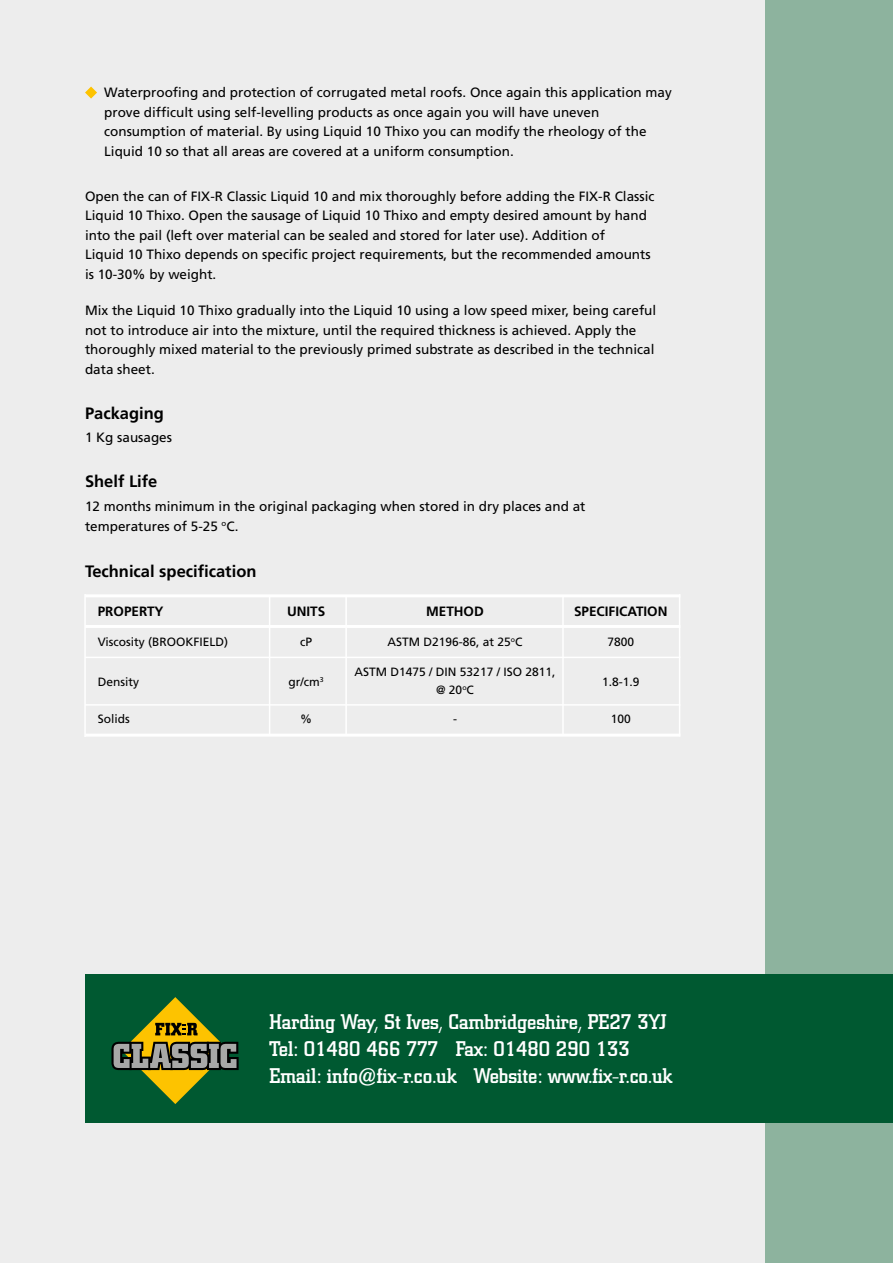
<style>
.page{position:relative;width:893px;height:1263px;background:#fff}
.page>*{position:absolute;margin:0;border:0;box-sizing:border-box;transform-origin:0 0}
.t1{font:500 21px/27px "City";color:#fff}
.t2{font:700 16.5px "Frutiger";color:#000}
.t3{font:13.5px/19.5px "Frutiger";color:#000}
.t4{font:700 13.5px "Frutiger";color:#000}
.t5{font:12px "Frutiger";color:#000}
</style>
<div class="page">
<div style="left:0;top:0;width:765px;height:1263px;background:#ededed"></div>
<div style="left:765px;top:0;width:128px;height:1263px;background:#8db39e"></div>
<div style="left:85px;top:974px;width:808px;height:149px;background:#005931"></div>
<hr style="left:85px;top:594px;width:595px;height:3px;background:#fff">
<hr style="left:85px;top:625px;width:595px;height:3px;background:#fff">
<hr style="left:85px;top:657px;width:595px;height:1px;background:#fff">
<hr style="left:85px;top:704px;width:595px;height:2px;background:#fff">
<hr style="left:85px;top:734px;width:595px;height:3px;background:#fff">
<hr style="left:84px;top:594px;width:2px;height:143px;background:#fff">
<hr style="left:269px;top:596px;width:1px;height:139px;background:#fff">
<hr style="left:345px;top:597px;width:2px;height:138px;background:#fff">
<hr style="left:562px;top:596px;width:2px;height:139px;background:#fff">
<hr style="left:679px;top:594px;width:1px;height:142px;background:#fff">
<svg style="left:111px;top:997px;width:128px;height:107px"></svg>
<svg style="left:85px;top:87px;width:12px;height:12px"></svg>
<p class="t3" style="left:104px;top:83px;width:569px">Waterproofing and protection of corrugated metal roofs. Once again this application may prove difficult using self-levelling products as once again you will have uneven consumption of material. By using Liquid 10 Thixo you can modify the rheology of the Liquid 10 so that all areas are covered at a uniform consumption.</p>
<p class="t3" style="left:85px;top:186px;width:571px">Open the can of FIX-R Classic Liquid 10 and mix thoroughly before adding the FIX-R Classic Liquid 10 Thixo. Open the sausage of Liquid 10 Thixo and empty desired amount by hand into the pail (left over material can be sealed and stored for later use). Addition of<br>Liquid 10 Thixo depends on specific project requirements, but the recommended amounts is 10-30% by weight.</p>
<p class="t3" style="left:85px;top:300px;width:573px">Mix the Liquid 10 Thixo gradually into the Liquid 10 using a low speed mixer, being careful not to introduce air into the mixture, until the required thickness is achieved. Apply the thoroughly mixed material to the previously primed substrate as described in the technical data sheet.</p>
<p class="t2" style="left:85px;top:403px;width:80px">Packaging</p>
<p class="t3" style="left:85px;top:428px;width:89px">1 Kg sausages</p>
<p class="t2" style="left:85px;top:472px;width:74px">Shelf Life</p>
<p class="t3" style="left:85px;top:497px;width:502px">12 months minimum in the original packaging when stored in dry places and at temperatures of 5-25 <sup>o</sup>C.</p>
<p class="t2" style="left:85px;top:562px;width:173px">Technical specification</p>
<p class="t4" style="left:98px;top:604px;width:67px">PROPERTY</p>
<p class="t4" style="left:287px;top:604px;width:40px">UNITS</p>
<p class="t4" style="left:426px;top:604px;width:59px">METHOD</p>
<p class="t4" style="left:574px;top:604px;width:95px">SPECIFICATION</p>
<p class="t5" style="left:98px;top:635px;width:132px">Viscosity (BROOKFIELD)</p>
<p class="t5" style="left:300px;top:635px;width:13px">cP</p>
<p class="t5" style="left:387px;top:635px;width:136px">ASTM D2196-86, at 25<sup>o</sup>C</p>
<p class="t5" style="left:607px;top:635px;width:28px">7800</p>
<p class="t5" style="left:98px;top:675px;width:43px">Density</p>
<p class="t5" style="left:289px;top:675px;width:37px">gr/cm<sup>3</sup></p>
<p class="t5" style="left:355px;top:664px;width:202px">ASTM D1475 / DIN 53217 / ISO 2811,</p>
<p class="t5" style="left:602px;top:675px;width:39px">1.8-1.9</p>
<p class="t5" style="left:436px;top:682px;width:39px">@ 20<sup>o</sup>C</p>
<p class="t5" style="left:98px;top:712px;width:34px">Solids</p>
<p class="t5" style="left:300px;top:712px;width:13px">%</p>
<p class="t5" style="left:453px;top:712px;width:5px">-</p>
<p class="t5" style="left:611px;top:712px;width:22px">100</p>
<h1 class="t1" style="left:270px;top:1008px;width:404px">Harding Way, St Ives, Cambridgeshire, PE27 3YJ<br>Tel: 01480 466 777 Fax: 01480 290 133<br>Email: info@fix-r.co.uk Website: www.fix-r.co.uk</h1>
</div>
